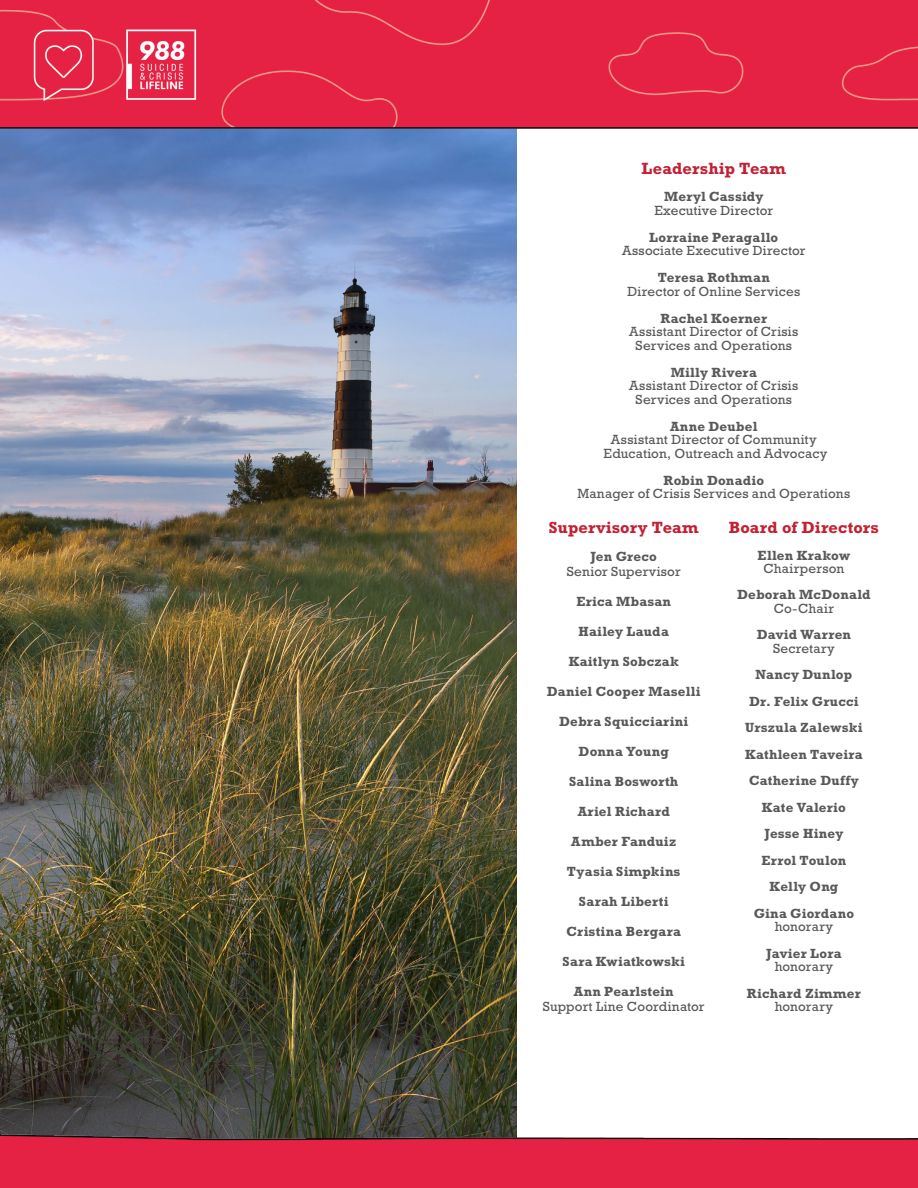
<style>
.page{position:relative;width:918px;height:1188px;background:#fff}
.page>*{position:absolute;margin:0;border:0;box-sizing:border-box;transform-origin:0 0}
.t1{font:700 16.5px "Rockwell Std";letter-spacing:.005em;color:#c32034}
.t2{font:700 16.5px "Rockwell Std";letter-spacing:.01em;color:#c32032}
.t3{font:13.5px/13.5px "Rockwell Std";letter-spacing:.015em;color:#58595b;text-align:center}
.t4{font:700 13.5px/26.5px "Rockwell Std";letter-spacing:.02em;color:#58595b;text-align:center}
.t5{font:700 13.5px "Rockwell Std";letter-spacing:.02em;color:#58585a}
.t6{font:13.5px "Rockwell Std";letter-spacing:.015em;color:#58585a}
</style>
<div class="page">
<img style="left:0;top:133px;width:516px;height:882px">
<img style="left:0;top:1015px;width:918px;height:173px">
<img style="left:0;top:0;width:918px;height:133px">
<p class="t1" style="left:642px;top:159px;width:146px">Leadership Team</p>
<p class="t5" style="left:664px;top:189px;width:101px">Meryl Cassidy</p>
<p class="t6" style="left:654px;top:202px;width:120px">Executive Director</p>
<p class="t5" style="left:649px;top:229px;width:131px">Lorraine Peragallo</p>
<p class="t6" style="left:622px;top:243px;width:185px">Associate Executive Director</p>
<p class="t4" style="left:658px;top:264px;width:113px">Teresa Rothman</p>
<p class="t3" style="left:627px;top:284px;width:174px">Director of Online Services</p>
<p class="t4" style="left:660px;top:305px;width:108px">Rachel Koerner</p>
<p class="t3" style="left:629px;top:325px;width:170px">Assistant Director of Crisis<br>Services and Operations</p>
<p class="t4" style="left:671px;top:359px;width:88px">Milly Rivera</p>
<p class="t3" style="left:629px;top:379px;width:170px">Assistant Director of Crisis<br>Services and Operations</p>
<p class="t4" style="left:670px;top:413px;width:89px">Anne Deubel</p>
<p class="t3" style="left:604px;top:433px;width:225px">Assistant Director of Community<br>Education, Outreach and Advocacy</p>
<p class="t4" style="left:664px;top:467px;width:102px">Robin Donadio</p>
<p class="t3" style="left:577px;top:487px;width:274px">Manager of Crisis Services and Operations</p>
<p class="t1" style="left:549px;top:518px;width:151px">Supervisory Team</p>
<p class="t4" style="left:590px;top:543px;width:68px">Jen Greco</p>
<p class="t6" style="left:567px;top:564px;width:115px">Senior Supervisor</p>
<p class="t5" style="left:576px;top:594px;width:96px">Erica Mbasan</p>
<p class="t5" style="left:579px;top:624px;width:92px">Hailey Lauda</p>
<p class="t5" style="left:569px;top:654px;width:112px">Kaitlyn Sobczak</p>
<p class="t5" style="left:547px;top:684px;width:155px">Daniel Cooper Maselli</p>
<p class="t5" style="left:559px;top:714px;width:131px">Debra Squicciarini</p>
<p class="t5" style="left:579px;top:744px;width:92px">Donna Young</p>
<p class="t5" style="left:569px;top:774px;width:111px">Salina Bosworth</p>
<p class="t5" style="left:578px;top:804px;width:94px">Ariel Richard</p>
<p class="t5" style="left:571px;top:834px;width:106px">Amber Fanduiz</p>
<p class="t5" style="left:567px;top:864px;width:115px">Tyasia Simpkins</p>
<p class="t5" style="left:579px;top:894px;width:91px">Sarah Liberti</p>
<p class="t5" style="left:567px;top:924px;width:116px">Cristina Bergara</p>
<p class="t5" style="left:563px;top:954px;width:124px">Sara Kwiatkowski</p>
<p class="t5" style="left:574px;top:984px;width:101px">Ann Pearlstein</p>
<p class="t6" style="left:543px;top:999px;width:163px">Support Line Coordinator</p>
<p class="t2" style="left:729px;top:518px;width:152px">Board of Directors</p>
<p class="t4" style="left:758px;top:542px;width:94px">Ellen Krakow</p>
<p class="t3" style="left:764px;top:561px;width:82px">Chairperson</p>
<p class="t4" style="left:737px;top:581px;width:135px">Deborah McDonald</p>
<p class="t3" style="left:774px;top:601px;width:62px">Co-Chair</p>
<p class="t4" style="left:757px;top:621px;width:96px">David Warren</p>
<p class="t3" style="left:773px;top:641px;width:63px">Secretary</p>
<p class="t4" style="left:745px;top:661px;width:119px">Nancy Dunlop<br>Dr. Felix Grucci<br>Urszula Zalewski<br>Kathleen Taveira<br>Catherine Duffy<br>Kate Valerio<br>Jesse Hiney<br>Errol Toulon<br>Kelly Ong<br>Gina Giordano</p>
<p class="t3" style="left:775px;top:920px;width:60px">honorary</p>
<p class="t4" style="left:766px;top:940px;width:77px">Javier Lora</p>
<p class="t3" style="left:775px;top:960px;width:60px">honorary</p>
<p class="t4" style="left:747px;top:980px;width:116px">Richard Zimmer</p>
<p class="t3" style="left:775px;top:1000px;width:60px">honorary</p>
</div>
